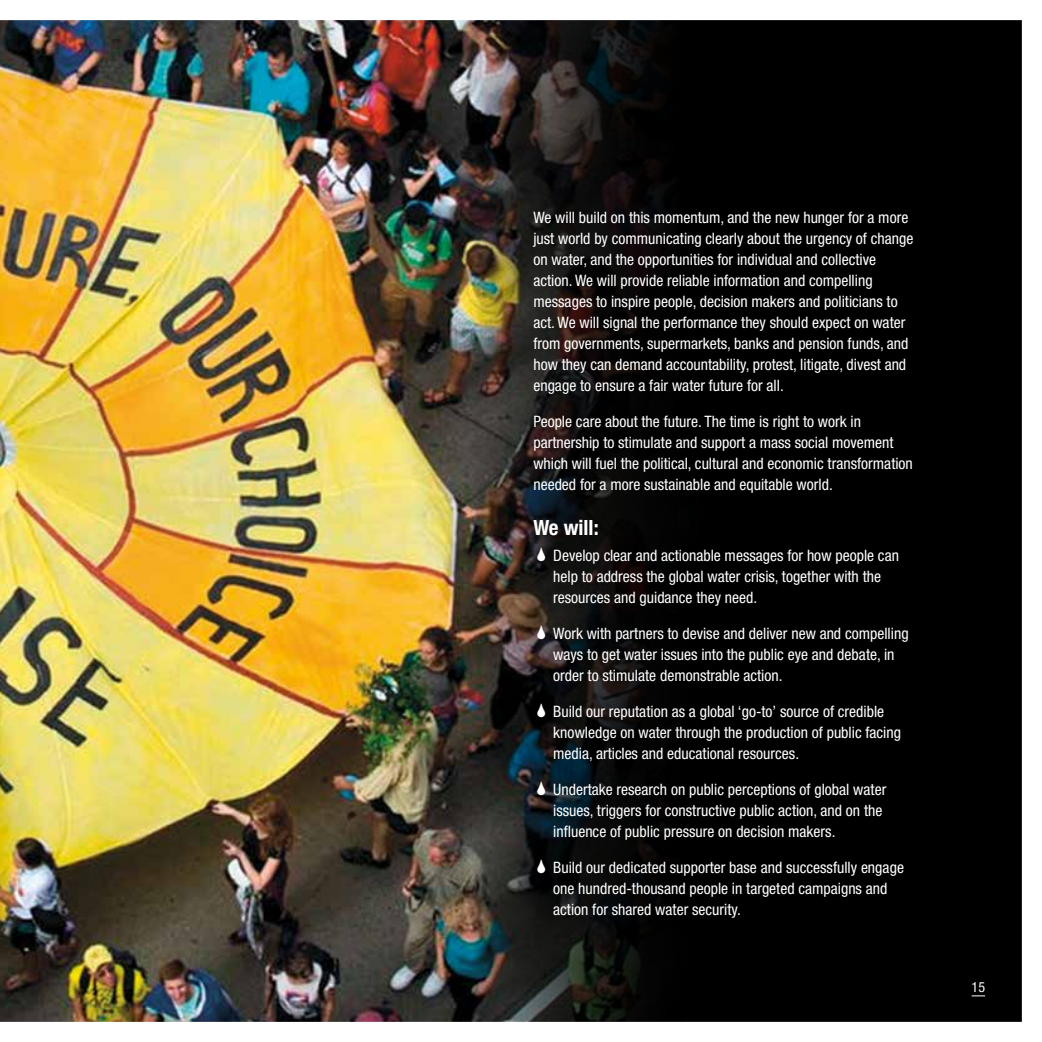
<style>
.page{position:relative;width:1042px;height:1042px;background:#fff}
.page>*{position:absolute;margin:0;border:0;box-sizing:border-box;transform-origin:0 0}
.t1{font:700 condensed 21px "Helvetica Neue LT";color:#fff}
.t2{font:condensed 15.75px/21px "Helvetica Neue LT";color:#fff}
.t3{font:condensed 14px "Helvetica Neue LT";color:#fff}
</style>
<div class="page">
<img style="left:0;top:20px;width:1022px;height:1002px">
<svg style="left:971px;top:995px;width:14px;height:1px"></svg>
<svg style="left:537px;top:548px;width:8px;height:14px"></svg>
<svg style="left:537px;top:626px;width:8px;height:13px"></svg>
<svg style="left:537px;top:704px;width:8px;height:13px"></svg>
<svg style="left:537px;top:782px;width:8px;height:13px"></svg>
<svg style="left:537px;top:859px;width:8px;height:14px"></svg>
<p class="t2" style="left:533px;top:207px;width:381px">We will build on this momentum, and the new hunger for a more just world by communicating clearly about the urgency of change on water, and the opportunities for individual and collective action. We will provide reliable information and compelling messages to inspire people, decision makers and politicians to act. We will signal the performance they should expect on water from governments, supermarkets, banks and pension funds, and how they can demand accountability, protest, litigate, divest and engage to ensure a fair water future for all.</p>
<p class="t2" style="left:533px;top:411px;width:381px">People care about the future. The time is right to work in partnership to stimulate and support a mass social movement which will fuel the political, cultural and economic transformation needed for a more sustainable and equitable world.</p>
<h1 class="t1" style="left:533px;top:515px;width:67px">We will:</h1>
<p class="t2" style="left:553px;top:545px;width:347px">Develop clear and actionable messages for how people can help to address the global water crisis, together with the resources and guidance they need.</p>
<p class="t2" style="left:553px;top:623px;width:357px">Work with partners to devise and deliver new and compelling ways to get water issues into the public eye and debate, in order to stimulate demonstrable action.</p>
<p class="t2" style="left:553px;top:701px;width:349px">Build our reputation as a global ‘go-to’ source of credible knowledge on water through the production of public facing media, articles and educational resources.</p>
<p class="t2" style="left:553px;top:779px;width:335px">Undertake research on public perceptions of global water issues, triggers for constructive public action, and on the influence of public pressure on decision makers.</p>
<p class="t2" style="left:553px;top:856px;width:352px">Build our dedicated supporter base and successfully engage one hundred-thousand people in targeted campaigns and action for shared water security.</p>
<p class="t3" style="left:971px;top:979px;width:15px">15</p>
</div>
